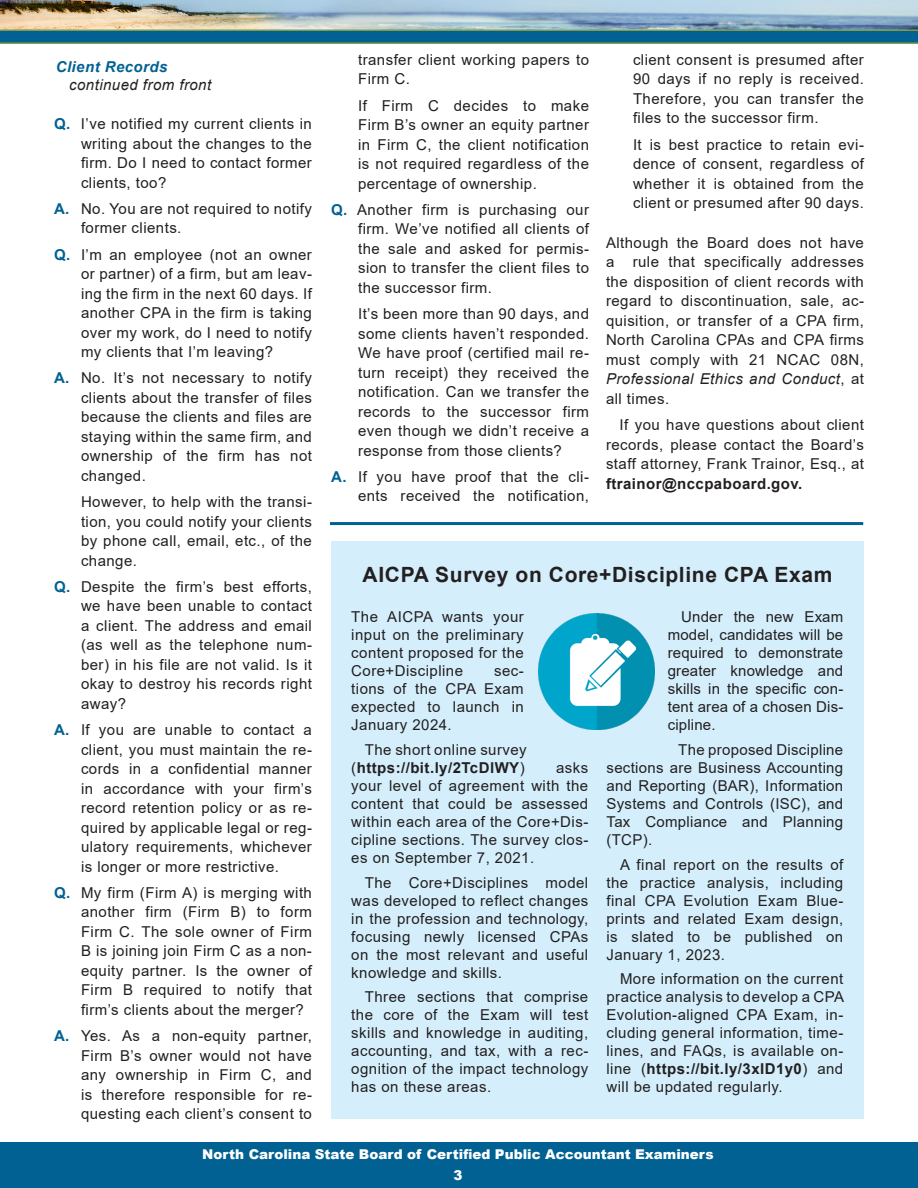
<style>
.page{position:relative;width:918px;height:1188px;background:#fff}
.page>*{position:absolute;margin:0;border:0;box-sizing:border-box;transform-origin:0 0}
.Headline_3{font:700 21px "Arial";letter-spacing:.03em;color:#231f20}
.Headline_3-2{font:15px/19.5px "Arial";letter-spacing:.03em;color:#231f20;text-align:justify}
.Body_Style_for_Artic{font:italic 15px "Arial";letter-spacing:.03em;color:#231f20}
.Body_Style_for_Artic-2{font:italic 700 15px "Arial";letter-spacing:.03em;color:#006192}
.t1{font:900 13.5px/21px "Arial";color:#fff;text-align:center}
.s1{font-weight:700;color:#006192}
.s2{font-style:italic}
.s3{font-weight:700}
</style>
<div class="page">
<img style="left:0;top:0;width:918px;height:29px">
<svg style="left:0;top:29px;width:918px;height:15px;background:#207085"></svg>
<div style="left:0;top:1143px;width:918px;height:45px;background:#006192"></div>
<div style="left:331px;top:591px;width:533px;height:528px;background:#d4effb"></div>
<div style="left:331px;top:541px;width:533px;height:67px;background:#d4effb"></div>
<hr style="left:330px;top:522px;width:533px;height:3px;background:#006192">
<img style="left:539px;top:613px;width:116px;height:116px">
<p class="Body_Style_for_Artic-2" style="left:56px;top:56px;width:113px">Client Records</p>
<p class="Body_Style_for_Artic" style="left:69px;top:75px;width:143px">continued from front</p>
<p class="Headline_3-2" style="left:81px;top:114px;width:232px;text-indent:-27px"><span class="s1">Q.</span> I’ve notified my current clients in writing about the changes to the firm. Do I need to contact former clients, too?</p>
<p class="Headline_3-2" style="left:81px;top:199px;width:232px;text-indent:-27px"><span class="s1">A.</span> No. You are not required to notify former clients.</p>
<p class="Headline_3-2" style="left:81px;top:244px;width:232px;text-indent:-27px"><span class="s1">Q.</span> I’m an employee (not an owner or partner) of a firm, but am leav&shy;ing the firm in the next 60 days. If another CPA in the firm is taking over my work, do I need to notify my clients that I’m leaving?</p>
<p class="Headline_3-2" style="left:81px;top:368px;width:232px;text-indent:-27px"><span class="s1">A.</span> No. It’s not necessary to notify clients about the transfer of files because the clients and files are staying within the same firm, and ownership of the firm has not changed.</p>
<p class="Headline_3-2" style="left:81px;top:492px;width:232px">However, to help with the transi&shy;tion, you could notify your clients by phone call, email, etc., of the change.</p>
<p class="Headline_3-2" style="left:81px;top:577px;width:232px;text-indent:-27px"><span class="s1">Q.</span> Despite the firm’s best efforts, we have been unable to contact a client. The address and email (as well as the telephone num&shy;ber) in his file are not valid. Is it okay to destroy his records right away?</p>
<p class="Headline_3-2" style="left:81px;top:720px;width:232px;text-indent:-27px"><span class="s1">A.</span> If you are unable to contact a client, you must maintain the re&shy;cords in a confidential manner in accordance with your firm’s record retention policy or as re&shy;quired by applicable legal or reg&shy;ulatory requirements, whichever is longer or more restrictive.</p>
<p class="Headline_3-2" style="left:81px;top:883px;width:232px;text-indent:-27px"><span class="s1">Q.</span> My firm (Firm A) is merging with another firm (Firm B) to form Firm C. The sole owner of Firm B is joining join Firm C as a non&shy;equity partner. Is the owner of Firm B required to notify that firm’s clients about the merger?</p>
<p class="Headline_3-2" style="left:81px;top:1026px;width:232px;text-indent:-27px"><span class="s1">A.</span> Yes. As a non-equity partner, Firm B’s owner would not have any ownership in Firm C, and is therefore responsible for re&shy;questing each client’s consent to</p>
<p class="Headline_3-2" style="left:358px;top:50px;width:232px">transfer client working papers to<br>Firm C.</p>
<p class="Headline_3-2" style="left:358px;top:96px;width:232px">If Firm C decides to make Firm B’s owner an equity partner in Firm C, the client notification is not required regardless of the percentage of ownership.</p>
<p class="Headline_3-2" style="left:358px;top:200px;width:232px;text-indent:-27px"><span class="s1">Q.</span> Another firm is purchasing our firm. We’ve notified all clients of the sale and asked for permis&shy;sion to transfer the client files to the successor firm.</p>
<p class="Headline_3-2" style="left:358px;top:304px;width:232px">It’s been more than 90 days, and some clients haven’t responded.<br>We have proof (certified mail re&shy;turn receipt) they received the notification. Can we transfer the records to the successor firm even though we didn’t receive a response from those clients?</p>
<p class="Headline_3-2" style="left:331px;top:467px;width:259px;text-align:right"><span class="s1">A.</span> If you have proof that the cli&shy;ents received the notification,</p>
<p class="Headline_3-2" style="left:633px;top:50px;width:232px">client consent is presumed after 90 days if no reply is received.<br>Therefore, you can transfer the files to the successor firm.</p>
<p class="Headline_3-2" style="left:633px;top:135px;width:232px">It is best practice to retain evi&shy;dence of consent, regardless of whether it is obtained from the client or presumed after 90 days.</p>
<p class="Headline_3-2" style="left:606px;top:233px;width:259px">Although the Board does not have a rule that specifically addresses the disposition of client records with regard to discontinuation, sale, ac&shy;quisition, or transfer of a CPA firm, North Carolina CPAs and CPA firms must comply with 21 NCAC 08N, <span class="s2">Professional Ethics and Conduct</span>, at all times.</p>
<p class="Headline_3-2" style="left:606px;top:415px;width:259px;text-indent:14px">If you have questions about client records, please contact the Board’s staff attorney, Frank Trainor, Esq., at <span class="s3">ftrainor@nccpaboard.gov.</span></p>
<p class="Headline_3" style="left:363px;top:560px;width:471px">AICPA Survey on Core+Discipline CPA Exam</p>
<p class="Headline_3-2" style="left:351px;top:608px;width:174px;line-height:18px">The AICPA wants your input on the preliminary content proposed for the Core+Discipline</p>
<p class="Headline_3-2" style="left:351px;top:662px;width:174px;line-height:18px;text-indent:143px">sec&shy;tions of the CPA Exam expected to launch in January 2024.</p>
<p class="Headline_3-2" style="left:351px;top:741px;width:177px;line-height:18px;text-align:right">The short online survey (<span class="s3">https://bit.ly/2TcDlWY</span>)</p>
<p class="Headline_3-2" style="left:351px;top:759px;width:239px;line-height:18px;text-indent:205px">asks your level of agreement with the content that could be assessed within each area of the Core+Dis&shy;cipline sections. The survey clos&shy;es on September 7, 2021.</p>
<p class="Headline_3-2" style="left:351px;top:873px;width:238px;line-height:18px;text-indent:14px">The Core+Disciplines model was developed to reflect changes in the profession and technology, focusing newly licensed CPAs on the most relevant and useful knowledge and skills.</p>
<p class="Headline_3-2" style="left:351px;top:988px;width:238px;line-height:18px;text-indent:14px">Three sections that comprise the core of the Exam will test skills and knowledge in auditing, accounting, and tax, with a rec&shy;ognition of the impact technology has on these areas.</p>
<p class="Headline_3-2" style="left:668px;top:608px;width:177px;line-height:18px;text-indent:14px">Under the new Exam model, candidates will be required to demonstrate greater knowledge and skills in the specific con&shy;tent area of a chosen Dis&shy;cipline.</p>
<p class="Headline_3-2" style="left:607px;top:741px;width:238px;line-height:18px;text-indent:72px">The proposed Discipline sections are Business Accounting and Reporting (BAR), Information Systems and Controls (ISC), and Tax Compliance and Planning (TCP).</p>
<p class="Headline_3-2" style="left:607px;top:855px;width:238px;line-height:18px;text-indent:14px">A final report on the results of the practice analysis, including final CPA Evolution Exam Blue&shy;prints and related Exam design, is slated to be published on January 1, 2023.</p>
<p class="Headline_3-2" style="left:607px;top:970px;width:239px;line-height:18px;text-indent:14px">More information on the current practice analysis to develop a CPA Evolution-aligned CPA Exam, in&shy;cluding general information, time&shy;lines, and FAQs, is available on&shy;line (<span class="s3">https://bit.ly/3xID1y0</span>) and will be updated regularly.</p>
<p class="t1" style="left:202px;top:1143px;width:513px">North Carolina State Board of Certified Public Accountant Examiners<br>3</p>
</div>
